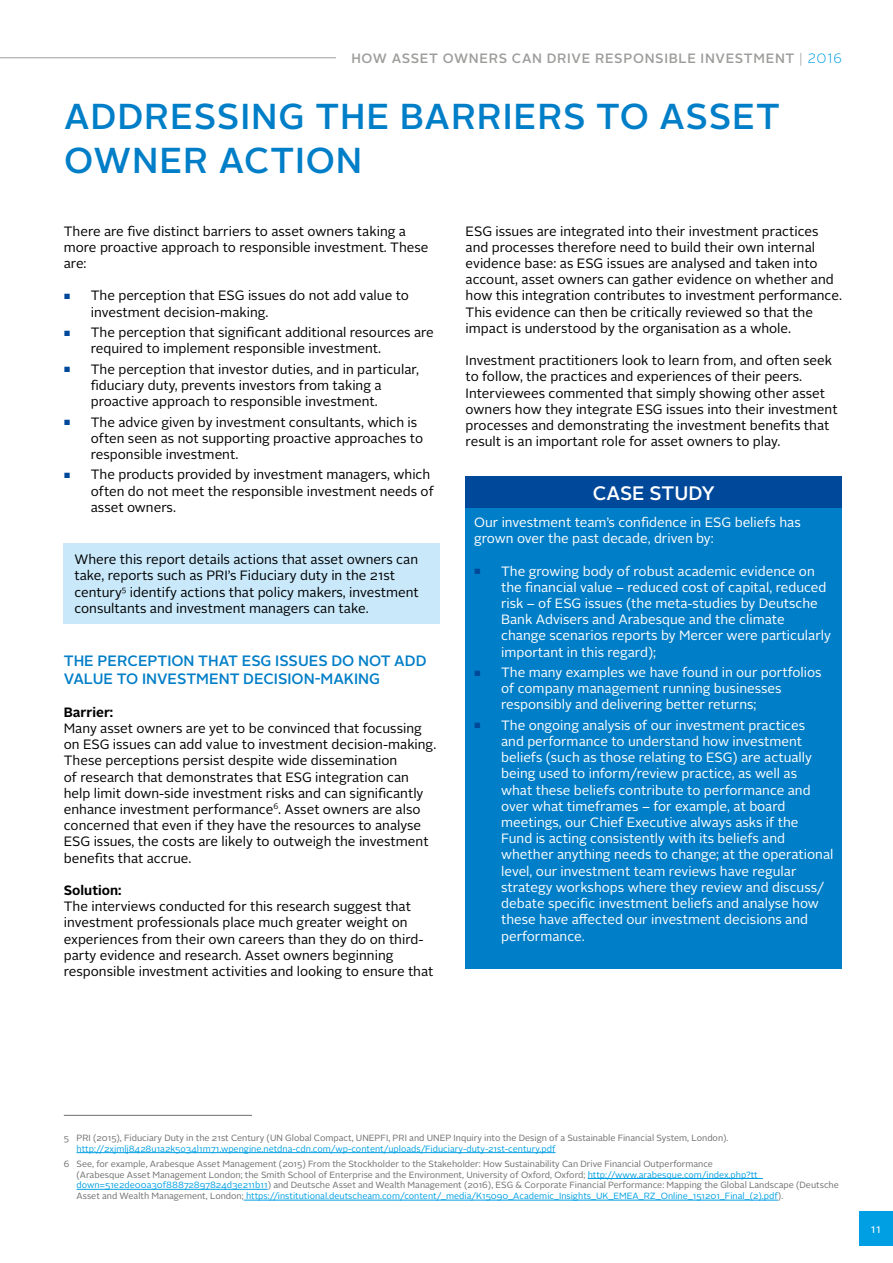
<style>
.page{position:relative;width:893px;height:1263px;background:#fff}
.page>*{position:absolute;margin:0;border:0;box-sizing:border-box;transform-origin:0 0}
.t1{font:500 36px/43.2px "Alright Sans";letter-spacing:.025em;color:#007ec7}
.t2{font:500 19.5px "Alright Sans";color:#fff}
.t3{font:500 15px/18px "Alright Sans";color:#007ec7}
.t4{font:13.5px/16.2px "Alright Sans";color:#000}
.t5{font:13.5px/16.2px "Alright Sans";color:#fff}
.t6{font:500 13.5px "Alright Sans";letter-spacing:.05em;color:#9d9d9c}
.t7{font:700 13.5px "Alright Sans";color:#000}
.t8{font:12px "Alright Sans";color:#fff}
.t9{font:9px/10.8px "Alright Sans";color:#706f6f}
.t10{font:9px "Alright Sans";color:#009fe3}
.s1{font-weight:300}
.s2{font-weight:300;color:#009fe3}
.s3{font-size:7.5px;color:#00489a}
.s4{color:#009fe3}
</style>
<div class="page">
<hr style="left:0;top:57px;width:336px;height:1px;background:#9d9d9c">
<div style="left:859px;top:1212px;width:34px;height:34px;background:#009fe3"></div>
<div style="left:64px;top:543px;width:376px;height:80px;background:#c9e9fb"></div>
<div style="left:466px;top:508px;width:376px;height:461px;background:#007ec7"></div>
<div style="left:466px;top:476px;width:376px;height:32px;background:#00489a"></div>
<hr style="left:64px;top:1115px;width:188px;height:1px;background:#706f6f">
<hr style="left:77px;top:1152px;width:479px;height:1px;background:#009fe3">
<hr style="left:588px;top:1178px;width:175px;height:1px;background:#009fe3">
<hr style="left:77px;top:1189px;width:191px;height:1px;background:#009fe3">
<hr style="left:244px;top:1200px;width:534px;height:1px;background:#009fe3">
<p class="t6" style="left:351px;top:49px;width:492px">HOW ASSET OWNERS CAN DRIVE RESPONSIBLE INVESTMENT <span class="s1">|</span> <span class="s2">2016</span></p>
<h1 class="t1" style="left:64px;top:96px;width:717px">ADDRESSING THE BARRIERS TO ASSET<br>OWNER ACTION</h1>
<p class="t4" style="left:64px;top:223px;width:366px">There are five distinct barriers to asset owners taking a more proactive approach to responsible investment. These are:</p>
<p class="t4" style="left:91px;top:288px;width:320px;text-indent:-27px"><span class="s3">■</span> The perception that ESG issues do not add value to investment decision-making.</p>
<p class="t4" style="left:91px;top:324px;width:345px;text-indent:-27px"><span class="s3">■</span> The perception that significant additional resources are required to implement responsible investment.</p>
<p class="t4" style="left:91px;top:361px;width:330px;text-indent:-27px"><span class="s3">■</span> The perception that investor duties, and in particular, fiduciary duty, prevents investors from taking a proactive approach to responsible investment.</p>
<p class="t4" style="left:91px;top:414px;width:334px;text-indent:-27px"><span class="s3">■</span> The advice given by investment consultants, which is often seen as not supporting proactive approaches to responsible investment.</p>
<p class="t4" style="left:91px;top:467px;width:345px;text-indent:-27px"><span class="s3">■</span> The products provided by investment managers, which often do not meet the responsible investment needs of asset owners.</p>
<p class="t4" style="left:74px;top:552px;width:346px">Where this report details actions that asset owners can take, reports such as PRI’s Fiduciary duty in the 21st century<sup>5</sup> identify actions that policy makers, investment consultants and investment managers can take.</p>
<p class="t3" style="left:64px;top:652px;width:364px">THE PERCEPTION THAT ESG ISSUES DO NOT ADD<br>VALUE TO INVESTMENT DECISION-MAKING</p>
<p class="t7" style="left:64px;top:702px;width:51px">Barrier:</p>
<p class="t4" style="left:64px;top:720px;width:374px">Many asset owners are yet to be convinced that focussing on ESG issues can add value to investment decision-making.<br>These perceptions persist despite wide dissemination<br>of research that demonstrates that ESG integration can help limit down-side investment risks and can significantly enhance investment performance<sup>6</sup>. Asset owners are also concerned that even if they have the resources to analyse ESG issues, the costs are likely to outweigh the investment benefits that accrue.</p>
<p class="t7" style="left:64px;top:881px;width:59px">Solution:</p>
<p class="t4" style="left:64px;top:898px;width:371px">The interviews conducted for this research suggest that investment professionals place much greater weight on experiences from their own careers than they do on third&shy;party evidence and research. Asset owners beginning responsible investment activities and looking to ensure that</p>
<p class="t4" style="left:466px;top:223px;width:378px">ESG issues are integrated into their investment practices and processes therefore need to build their own internal evidence base: as ESG issues are analysed and taken into account, asset owners can gather evidence on whether and how this integration contributes to investment performance.<br>This evidence can then be critically reviewed so that the impact is understood by the organisation as a whole.</p>
<p class="t4" style="left:466px;top:353px;width:373px">Investment practitioners look to learn from, and often seek to follow, the practices and experiences of their peers.<br>Interviewees commented that simply showing other asset owners how they integrate ESG issues into their investment processes and demonstrating the investment benefits that result is an important role for asset owners to play.</p>
<h2 class="t2" style="left:593px;top:479px;width:124px">CASE STUDY</h2>
<p class="t5" style="left:474px;top:514px;width:328px">Our investment team’s confidence in ESG beliefs has grown over the past decade, driven by:</p>
<p class="t5" style="left:501px;top:563px;width:331px;text-indent:-27px"><span class="s3">■</span> The growing body of robust academic evidence on the financial value – reduced cost of capital, reduced risk – of ESG issues (the meta-studies by Deutsche Bank Advisers and Arabesque and the climate change scenarios reports by Mercer were particularly important in this regard);</p>
<p class="t5" style="left:501px;top:664px;width:322px;text-indent:-27px"><span class="s3">■</span> The many examples we have found in our portfolios of company management running businesses responsibly and delivering better returns;</p>
<p class="t5" style="left:501px;top:717px;width:334px;text-indent:-27px"><span class="s3">■</span> The ongoing analysis of our investment practices<br>and performance to understand how investment beliefs (such as those relating to ESG) are actually being used to inform/review practice, as well as<br>what these beliefs contribute to performance and over what timeframes – for example, at board meetings, our Chief Executive always asks if the<br>Fund is acting consistently with its beliefs and whether anything needs to change; at the operational level, our investment team reviews have regular strategy workshops where they review and discuss/ debate specific investment beliefs and analyse how these have affected our investment decisions and performance.</p>
<p class="t9" style="left:64px;top:1132px;width:666px">5 PRI (2015), Fiduciary Duty in the 21st Century (UN Global Compact, UNEPFI, PRI and UNEP Inquiry into the Design of a Sustainable Financial System, London).</p>
<p class="t10" style="left:77px;top:1142px;width:480px">http://2xjmlj8428u1a2k5o34l1m71.wpengine.netdna-cdn.com/wp-content/uploads/Fiduciary-duty-21st-century.pdf</p>
<p class="t9" style="left:77px;top:1158px;width:764px;text-indent:-13px">6 See, for example, Arabesque Asset Management (2015) From the Stockholder to the Stakeholder: How Sustainability Can Drive Financial Outperformance<br>(Arabesque Asset Management London; the Smith School of Enterprise and the Environment, University of Oxford, Oxford; <span class="s4">http://www.arabesque.com/index.php?tt_ down=51e2de00a30f88872897824d3e211b11</span>) and Deutsche Asset and Wealth Management (2016), ESG &amp; Corporate Financial Performance: Mapping the Global Landscape (Deutsche Asset and Wealth Management, London; <span class="s4">https://institutional.deutscheam.com/content/_media/K15090_Academic_Insights_UK_EMEA_RZ_Online_151201_Final_(2).pdf</span>).</p>
<p class="t8" style="left:871px;top:1221px;width:12px">11</p>
</div>
